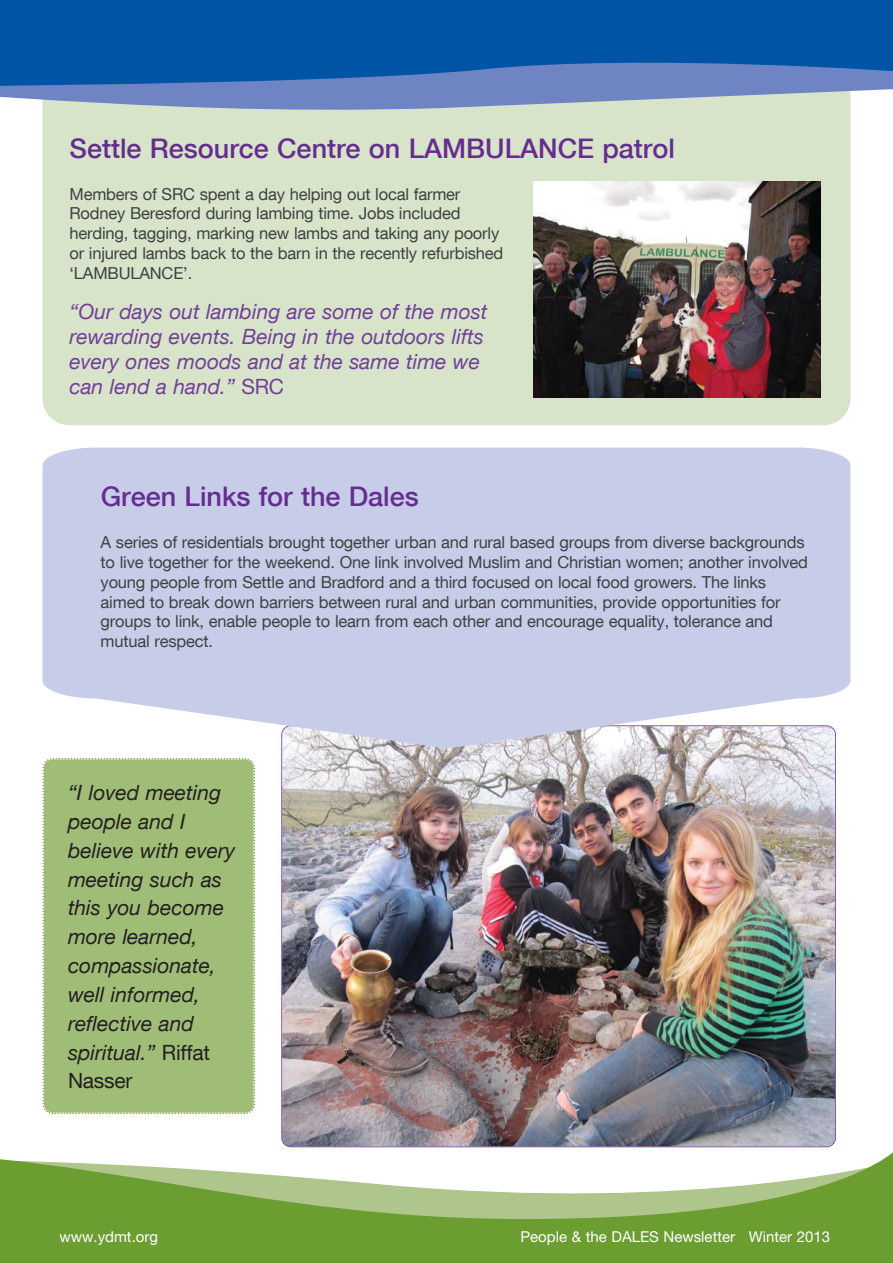
<style>
.page{position:relative;width:893px;height:1263px;background:#fff}
.page>*{position:absolute;margin:0;border:0;box-sizing:border-box;transform-origin:0 0}
.t1{font:500 27px "Helvetica Neue LT Com";color:#662d91}
.t2{font:italic 21px/28.8px "Helvetica Neue LT Com";color:#231f20}
.t3{font:italic 21px/25.2px "Helvetica Neue LT Com";color:#713f98}
.t4{font:16.5px/19.8px "Helvetica Neue LT Com";letter-spacing:-.01em;color:#404041}
.t5{font:15px "Helvetica Neue";color:#fff}
.t6{font:15px "Helvetica Neue LT Com";color:#fff}
.s1{font-style:normal}
</style>
<div class="page">
<div style="left:43px;top:43px;width:807px;height:382px;background:#d8e4ca;border-radius:27px"></div>
<svg style="left:0;top:0;width:893px;height:125px;fill:#0054a6"></svg>
<svg style="left:0;top:1141px;width:893px;height:122px;fill:#6c9d31"></svg>
<img style="left:533px;top:182px;width:288px;height:216px">
<div style="left:42px;top:758px;width:213px;height:357px;background:#a0bd78"></div>
<img style="left:282px;top:726px;width:553px;height:420px;border-radius:9px">
<svg style="left:43px;top:448px;width:807px;height:300px;background:#cad0e8"></svg>
<h1 class="t1" style="left:70px;top:138px;width:607px">Settle Resource Centre on LAMBULANCE patrol</h1>
<p class="t4" style="left:69px;top:186px;width:435px">Members of SRC spent a day helping out local farmer Rodney Beresford during lambing time. Jobs included herding, tagging, marking new lambs and taking any poorly or injured lambs back to the barn in the recently refurbished ‘LAMBULANCE’.</p>
<p class="t3" style="left:69px;top:302px;width:420px">“Our days out lambing are some of the most rewarding events. Being in the outdoors lifts every ones moods and at the same time we can lend a hand.” <span class="s1">SRC</span></p>
<h1 class="t1" style="left:101px;top:487px;width:320px">Green Links for the Dales</h1>
<p class="t4" style="left:101px;top:535px;width:709px">A series of residentials brought together urban and rural based groups from diverse backgrounds to live together for the weekend. One link involved Muslim and Christian women; another involved young people from Settle and Bradford and a third focused on local food growers. The links aimed to break down barriers between rural and urban communities, provide opportunities for groups to link, enable people to learn from each other and encourage equality, tolerance and mutual respect.</p>
<p class="t2" style="left:68px;top:781px;width:169px">“I loved meeting people and I believe with every meeting such as this you become more learned, compassionate, well informed, reflective and spiritual.” <span class="s1">Riffat<br>Nasser</span></p>
<p class="t6" style="left:60px;top:1231px;width:100px">www.ydmt.org</p>
<p class="t5" style="left:520px;top:1231px;width:311px">People &amp; the DALES Newsletter Winter 2013</p>
</div>
